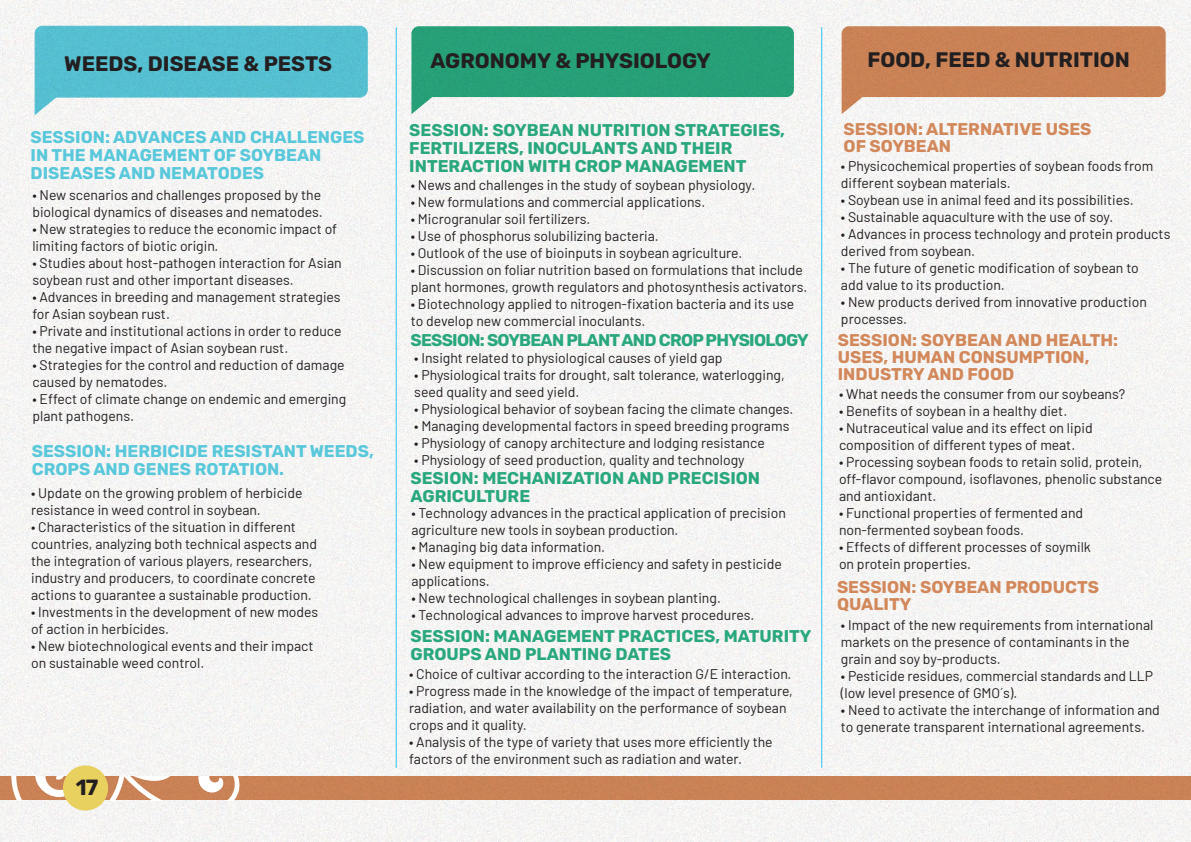
<style>
.page{position:relative;width:1191px;height:842px;background:#fff}
.page>*{position:absolute;margin:0;border:0;box-sizing:border-box;transform-origin:0 0}
.t1{font:300 22px "Rubik";color:#231f20}
.t2{font:300 21px "Rubik";color:#231f20}
.t3{font:300 17px/18px "Rubik";color:#29a77e}
.t4{font:300 17px/18px "Rubik";color:#59c8db}
.t5{font:300 17px/17px "Rubik";color:#d2885a}
.t6{font:300 17px "Rubik";letter-spacing:-.045em;color:#29a77e}
.t7{font:14px/17px "Barlow";color:#231f20}
</style>
<div class="page">
<img style="left:0;top:0;width:1191px;height:842px">
<svg style="left:0;top:777px;width:241px;height:24px"></svg>
<div style="left:63px;top:765px;width:45px;height:45px;background:#e8d15e;border-radius:50%"></div>
<hr style="left:396px;top:27px;width:1px;height:741px;background:#2bc4f3">
<hr style="left:821px;top:27px;width:1px;height:741px;background:#2bc4f3">
<h2 class="t2" style="left:64px;top:52px;width:269px">WEEDS, DISEASE &amp; PESTS</h2>
<p class="t4" style="left:31px;top:128px;width:335px">SESSION: ADVANCES AND CHALLENGES<br>IN THE MANAGEMENT OF SOYBEAN<br>DISEASES AND NEMATODES</p>
<p class="t7" style="left:32px;top:185px;width:292px">• New scenarios and challenges proposed by the biological dynamics of diseases and nematodes.</p>
<p class="t7" style="left:32px;top:219px;width:306px">• New strategies to reduce the economic impact of limiting factors of biotic origin.</p>
<p class="t7" style="left:32px;top:253px;width:311px">• Studies about host-pathogen interaction for Asian soybean rust and other important diseases.</p>
<p class="t7" style="left:32px;top:287px;width:310px">• Advances in breeding and management strategies for Asian soybean rust.</p>
<p class="t7" style="left:32px;top:321px;width:311px">• Private and institutional actions in order to reduce the negative impact of Asian soybean rust.</p>
<p class="t7" style="left:32px;top:355px;width:314px">• Strategies for the control and reduction of damage caused by nematodes.</p>
<p class="t7" style="left:32px;top:389px;width:315px">• Effect of climate change on endemic and emerging plant pathogens.</p>
<p class="t4" style="left:32px;top:442px;width:343px">SESSION: HERBICIDE RESISTANT WEEDS,<br>CROPS AND GENES ROTATION.</p>
<p class="t7" style="left:31px;top:484px;width:273px">• Update on the growing problem of herbicide resistance in weed control in soybean.</p>
<p class="t7" style="left:31px;top:518px;width:287px">• Characteristics of the situation in different countries, analyzing both technical aspects and the integration of various players, researchers, industry and producers, to coordinate concrete actions to guarantee a sustainable production.</p>
<p class="t7" style="left:31px;top:603px;width:289px">• Investments in the development of new modes of action in herbicides.</p>
<p class="t7" style="left:31px;top:637px;width:284px">• New biotechnological events and their impact on sustainable weed control.</p>
<h1 class="t1" style="left:76px;top:775px;width:24px">17</h1>
<h2 class="t2" style="left:430px;top:49px;width:282px">AGRONOMY &amp; PHYSIOLOGY</h2>
<p class="t3" style="left:409px;top:122px;width:377px">SESSION: SOYBEAN NUTRITION STRATEGIES,<br>FERTILIZERS, INOCULANTS AND THEIR<br>INTERACTION WITH CROP MANAGEMENT</p>
<p class="t7" style="left:411px;top:175px;width:346px">• News and challenges in the study of soybean physiology.</p>
<p class="t7" style="left:411px;top:192px;width:296px">• New formulations and commercial applications.</p>
<p class="t7" style="left:411px;top:209px;width:181px">• Microgranular soil fertilizers.</p>
<p class="t7" style="left:411px;top:226px;width:249px">• Use of phosphorus solubilizing bacteria.</p>
<p class="t7" style="left:411px;top:243px;width:333px">• Outlook of the use of bioinputs in soybean agriculture.</p>
<p class="t7" style="left:411px;top:260px;width:398px">• Discussion on foliar nutrition based on formulations that include plant hormones, growth regulators and photosynthesis activators.</p>
<p class="t7" style="left:411px;top:294px;width:385px">• Biotechnology applied to nitrogen-fixation bacteria and its use to develop new commercial inoculants.</p>
<p class="t6" style="left:410px;top:331px;width:400px">SESSION: SOYBEAN PLANT AND CROP PHYSIOLOGY</p>
<p class="t7" style="left:414px;top:348px;width:310px">• Insight related to physiological causes of yield gap</p>
<p class="t7" style="left:414px;top:365px;width:372px">• Physiological traits for drought, salt tolerance, waterlogging, seed quality and seed yield.</p>
<p class="t7" style="left:414px;top:399px;width:381px">• Physiological behavior of soybean facing the climate changes.</p>
<p class="t7" style="left:414px;top:416px;width:376px">• Managing developmental factors in speed breeding programs</p>
<p class="t7" style="left:414px;top:433px;width:352px">• Physiology of canopy architecture and lodging resistance</p>
<p class="t7" style="left:414px;top:450px;width:332px">• Physiology of seed production, quality and technology</p>
<p class="t3" style="left:410px;top:470px;width:351px">SESION: MECHANIZATION AND PRECISION<br>AGRICULTURE</p>
<p class="t7" style="left:411px;top:504px;width:376px">• Technology advances in the practical application of precision agriculture new tools in soybean production.</p>
<p class="t7" style="left:411px;top:538px;width:195px">• Managing big data information.</p>
<p class="t7" style="left:411px;top:555px;width:372px">• New equipment to improve efficiency and safety in pesticide applications.</p>
<p class="t7" style="left:411px;top:589px;width:311px">• New technological challenges in soybean planting.</p>
<p class="t7" style="left:411px;top:606px;width:344px">• Technological advances to improve harvest procedures.</p>
<p class="t3" style="left:410px;top:627px;width:402px">SESSION: MANAGEMENT PRACTICES, MATURITY<br>GROUPS AND PLANTING DATES</p>
<p class="t7" style="left:409px;top:664px;width:384px">• Choice of cultivar according to the interaction G/E interaction.</p>
<p class="t7" style="left:409px;top:681px;width:385px">• Progress made in the knowledge of the impact of temperature, radiation, and water availability on the performance of soybean crops and it quality.</p>
<p class="t7" style="left:409px;top:732px;width:365px">• Analysis of the type of variety that uses more efficiently the factors of the environment such as radiation and water.</p>
<h2 class="t2" style="left:867px;top:48px;width:264px">FOOD, FEED &amp; NUTRITION</h2>
<p class="t5" style="left:843px;top:121px;width:249px">SESSION: ALTERNATIVE USES<br>OF SOYBEAN</p>
<p class="t7" style="left:841px;top:156px;width:314px">• Physicochemical properties of soybean foods from different soybean materials.</p>
<p class="t7" style="left:841px;top:190px;width:294px">• Soybean use in animal feed and its possibilities.</p>
<p class="t7" style="left:841px;top:207px;width:274px">• Sustainable aquaculture with the use of soy.</p>
<p class="t7" style="left:841px;top:224px;width:331px">• Advances in process technology and protein products derived from soybean.</p>
<p class="t7" style="left:841px;top:258px;width:299px">• The future of genetic modification of soybean to add value to its production.</p>
<p class="t7" style="left:841px;top:292px;width:307px">• New products derived from innovative production processes.</p>
<p class="t5" style="left:837px;top:332px;width:282px">SESSION: SOYBEAN AND HEALTH:<br>USES, HUMAN CONSUMPTION,<br>INDUSTRY AND FOOD</p>
<p class="t7" style="left:839px;top:385px;width:288px">• What needs the consumer from our soybeans?</p>
<p class="t7" style="left:839px;top:402px;width:230px">• Benefits of soybean in a healthy diet.</p>
<p class="t7" style="left:839px;top:419px;width:255px">• Nutraceutical value and its effect on lipid composition of different types of meat.</p>
<p class="t7" style="left:839px;top:453px;width:325px">• Processing soybean foods to retain solid, protein, off-flavor compound, isoflavones, phenolic substance and antioxidant.</p>
<p class="t7" style="left:839px;top:504px;width:246px">• Functional properties of fermented and non-fermented soybean foods.</p>
<p class="t7" style="left:839px;top:538px;width:253px">• Effects of different processes of soymilk on protein properties.</p>
<p class="t5" style="left:837px;top:579px;width:263px">SESSION: SOYBEAN PRODUCTS<br>QUALITY</p>
<p class="t7" style="left:841px;top:616px;width:314px">• Impact of the new requirements from international markets on the presence of contaminants in the grain and soy by-products.</p>
<p class="t7" style="left:841px;top:667px;width:314px">• Pesticide residues, commercial standards and LLP (low level presence of GMO´s).</p>
<p class="t7" style="left:841px;top:701px;width:320px">• Need to activate the interchange of information and to generate transparent international agreements.</p>
</div>
